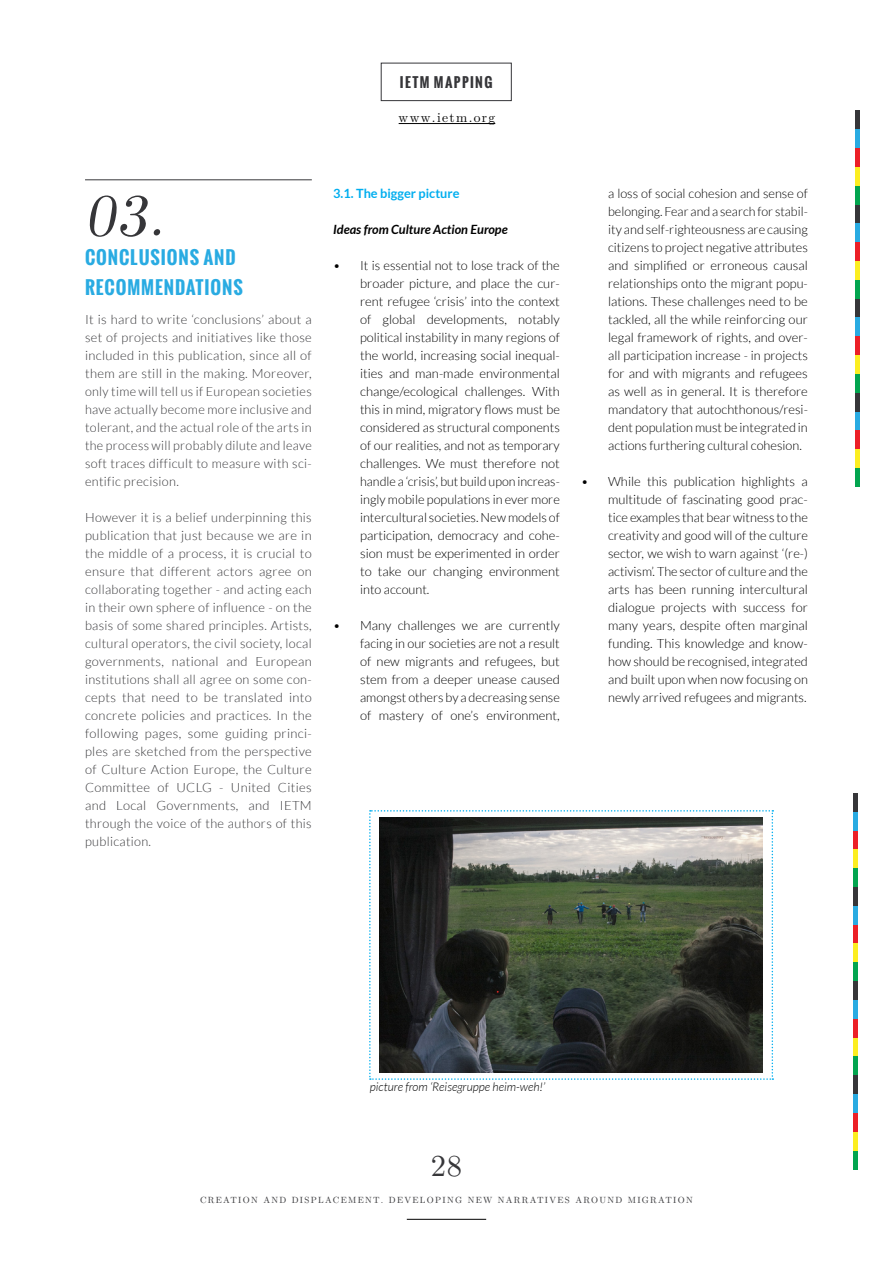
<style>
.page{position:relative;width:893px;height:1263px;background:#fff}
.page>*{position:absolute;margin:0;border:0;box-sizing:border-box;transform-origin:0 0}
.t1{font:60px "LM Roman Slant 10";color:#363639}
.t2{font:30.6px "LM Roman 10";color:#363639}
.t3{font:700 18px/30px "Oswald";letter-spacing:.05em;color:#29abe2}
.t4{font:13.5px "LM Roman 10";color:#000}
.t5{font:700 13.5px "Oswald";letter-spacing:.1em;color:#363639}
.t6{font:300 12.75px/18px "Lato";color:#000;text-align:justify}
.t7{font:300 12.75px/18px "Lato";letter-spacing:.025em;color:#363639;text-align:justify}
.t8{font:italic 700 12.75px "Lato";color:#000}
.t9{font:700 12.75px "Lato";color:#00aeef}
.t10{font:italic 300 12px "Lato";color:#000}
.t11{font:9px "LM Roman 10";letter-spacing:.145em;color:#363639}
</style>
<div class="page">
<div style="left:381px;top:63px;width:131px;height:38px;border:1px solid #363639"></div>
<hr style="left:407px;top:1219px;width:79px;height:1px;background:#000">
<hr style="left:856px;top:393px;width:4px;height:19px;background:#363639">
<hr style="left:856px;top:299px;width:4px;height:18px;background:#363639">
<hr style="left:856px;top:205px;width:4px;height:18px;background:#363639">
<hr style="left:856px;top:111px;width:4px;height:18px;background:#363639">
<hr style="left:856px;top:412px;width:4px;height:18px;background:#29abe2">
<hr style="left:856px;top:317px;width:4px;height:19px;background:#29abe2">
<hr style="left:856px;top:223px;width:4px;height:19px;background:#29abe2">
<hr style="left:856px;top:129px;width:4px;height:19px;background:#29abe2">
<hr style="left:856px;top:430px;width:4px;height:19px;background:#ec2027">
<hr style="left:856px;top:336px;width:4px;height:19px;background:#ec2027">
<hr style="left:856px;top:242px;width:4px;height:19px;background:#ec2027">
<hr style="left:856px;top:148px;width:4px;height:19px;background:#ec2027">
<hr style="left:856px;top:449px;width:4px;height:19px;background:#fcee21">
<hr style="left:856px;top:355px;width:4px;height:19px;background:#fcee21">
<hr style="left:856px;top:261px;width:4px;height:19px;background:#fcee21">
<hr style="left:856px;top:167px;width:4px;height:19px;background:#fcee21">
<hr style="left:856px;top:468px;width:4px;height:19px;background:#02a54f">
<hr style="left:856px;top:374px;width:4px;height:19px;background:#02a54f">
<hr style="left:856px;top:280px;width:4px;height:19px;background:#02a54f">
<hr style="left:856px;top:186px;width:4px;height:19px;background:#02a54f">
<hr style="left:854px;top:1075px;width:4px;height:19px;background:#363639">
<hr style="left:854px;top:981px;width:4px;height:19px;background:#363639">
<hr style="left:854px;top:887px;width:4px;height:19px;background:#363639">
<hr style="left:854px;top:793px;width:4px;height:19px;background:#363639">
<hr style="left:854px;top:1094px;width:4px;height:19px;background:#29abe2">
<hr style="left:854px;top:1000px;width:4px;height:19px;background:#29abe2">
<hr style="left:854px;top:906px;width:4px;height:19px;background:#29abe2">
<hr style="left:854px;top:812px;width:4px;height:19px;background:#29abe2">
<hr style="left:854px;top:1113px;width:4px;height:19px;background:#ec2027">
<hr style="left:854px;top:1019px;width:4px;height:19px;background:#ec2027">
<hr style="left:854px;top:925px;width:4px;height:18px;background:#ec2027">
<hr style="left:854px;top:831px;width:4px;height:18px;background:#ec2027">
<hr style="left:854px;top:1132px;width:4px;height:18px;background:#fcee21">
<hr style="left:854px;top:1038px;width:4px;height:18px;background:#fcee21">
<hr style="left:854px;top:943px;width:4px;height:19px;background:#fcee21">
<hr style="left:854px;top:849px;width:4px;height:19px;background:#fcee21">
<hr style="left:854px;top:1150px;width:4px;height:19px;background:#02a54f">
<hr style="left:854px;top:1056px;width:4px;height:19px;background:#02a54f">
<hr style="left:854px;top:962px;width:4px;height:19px;background:#02a54f">
<hr style="left:854px;top:868px;width:4px;height:19px;background:#02a54f">
<hr style="left:85px;top:179px;width:227px;height:1px;background:#363639">
<hr style="left:399px;top:123px;width:96px;height:1px;background:#000">
<svg style="left:369px;top:810px;width:404px;height:270px"></svg>
<p class="t5" style="left:400px;top:73px;width:94px">IETM MAPPING</p>
<p class="t4" style="left:399px;top:106px;width:98px">WWW.IETM.ORG</p>
<h1 class="t1" style="left:85px;top:168px;width:81px">03.</h1>
<h3 class="t3" style="left:85px;top:243px;width:159px">CONCLUSIONS AND<br>RECOMMENDATIONS</h3>
<p class="t7" style="left:85px;top:310px;width:228px">It is hard to write ‘conclusions’ about a set of projects and initiatives like those included in this publication, since all of them are still in the making. Moreover, only time will tell us if European societies have actually become more inclusive and tolerant, and the actual role of the arts in the process will probably dilute and leave soft traces difficult to measure with sci&shy;entific precision.</p>
<p class="t7" style="left:85px;top:508px;width:228px">However it is a belief underpinning this publication that just because we are in the middle of a process, it is crucial to ensure that different actors agree on collaborating together - and acting each in their own sphere of influence - on the basis of some shared principles. Artists, cultural operators, the civil society, local governments, national and European institutions shall all agree on some con&shy;cepts that need to be translated into concrete policies and practices. In the following pages, some guiding princi&shy;ples are sketched from the perspective of Culture Action Europe, the Culture Committee of UCLG - United Cities and Local Governments, and IETM through the voice of the authors of this publication.</p>
<p class="t9" style="left:333px;top:186px;width:128px">3.1. The bigger picture</p>
<p class="t8" style="left:333px;top:222px;width:176px">Ideas from Culture Action Europe</p>
<p class="t6" style="left:360px;top:256px;width:201px;text-indent:-27px">• It is essential not to lose track of the broader picture, and place the cur&shy;rent refugee ‘crisis’ into the context of global developments, notably political instability in many regions of the world, increasing social inequal&shy;ities and man-made environmental change/ecological challenges. With this in mind, migratory flows must be considered as structural components of our realities, and not as temporary challenges. We must therefore not handle a ‘crisis’, but build upon increas&shy;ingly mobile populations in ever more intercultural societies. New models of participation, democracy and cohe&shy;sion must be experimented in order to take our changing environment into account.</p>
<p class="t6" style="left:360px;top:616px;width:201px;text-indent:-27px">• Many challenges we are currently facing in our societies are not a result of new migrants and refugees, but stem from a deeper unease caused amongst others by a decreasing sense of mastery of one’s environment,</p>
<p class="t6" style="left:608px;top:184px;width:201px">a loss of social cohesion and sense of belonging. Fear and a search for stabil&shy;ity and self-righteousness are causing citizens to project negative attributes and simplified or erroneous causal relationships onto the migrant popu&shy;lations. These challenges need to be tackled, all the while reinforcing our legal framework of rights, and over&shy;all participation increase - in projects for and with migrants and refugees as well as in general. It is therefore mandatory that autochthonous/resi&shy;dent population must be integrated in actions furthering cultural cohesion.</p>
<p class="t6" style="left:608px;top:472px;width:201px;text-indent:-27px">• While this publication highlights a multitude of fascinating good prac&shy;tice examples that bear witness to the creativity and good will of the culture sector, we wish to warn against ‘(re-) activism’. The sector of culture and the arts has been running intercultural dialogue projects with success for many years, despite often marginal funding. This knowledge and know&shy;how should be recognised, integrated and built upon when now focusing on newly arrived refugees and migrants.</p>
<p class="t10" style="left:370px;top:1080px;width:177px">picture from ‘Reisegruppe heim-weh!’</p>
<h2 class="t2" style="left:431px;top:1141px;width:33px">28</h2>
<p class="t11" style="left:200px;top:1193px;width:494px">CREATION AND DISPLACEMENT. DEVELOPING NEW NARRATIVES AROUND MIGRATION</p>
</div>
